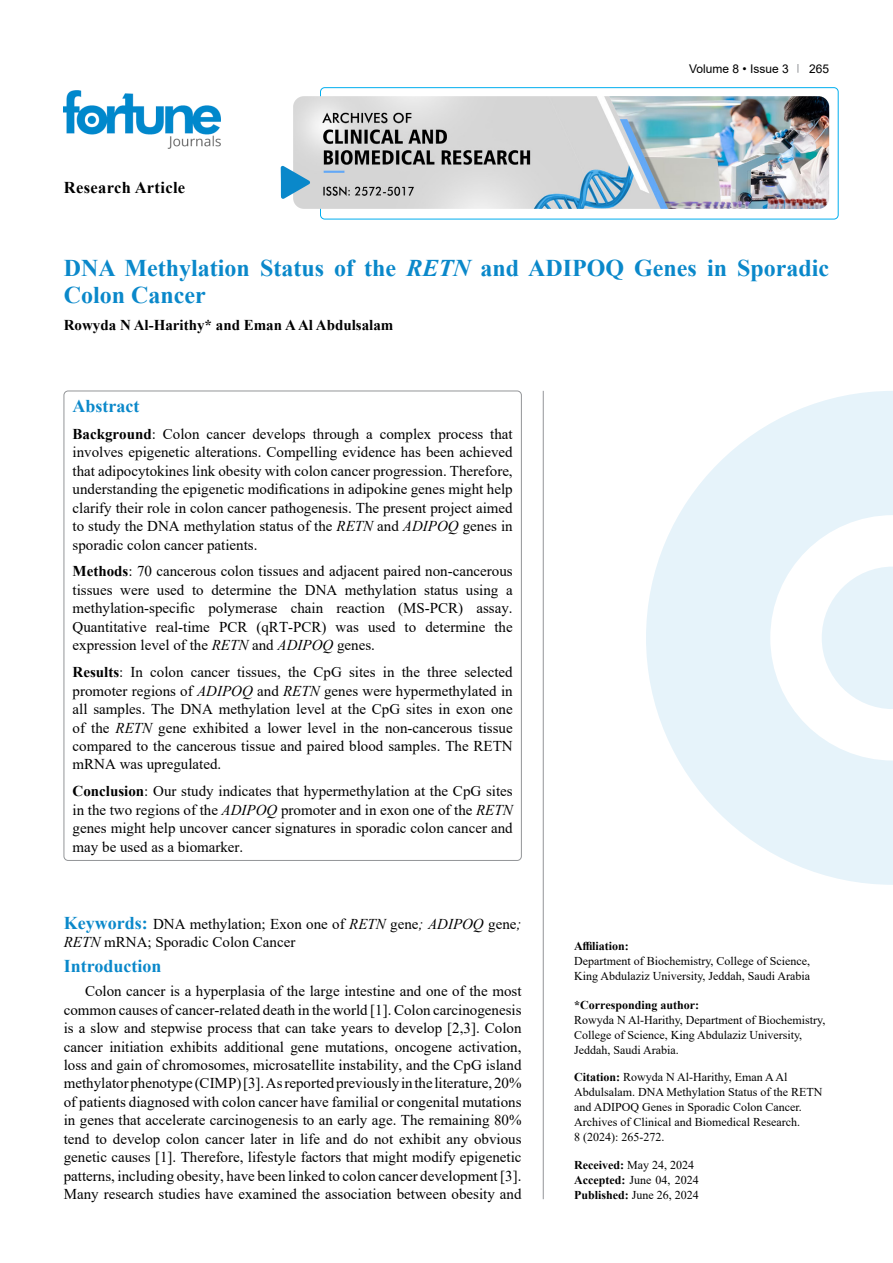
<style>
.page{position:relative;width:893px;height:1263px;background:#fff}
.page>*{position:absolute;margin:0;border:0;box-sizing:border-box;transform-origin:0 0}
.t1{font:700 24px/27px "Times New Roman";color:#0a88ca}
.t2{font:700 18px "Times New Roman";color:#0a88ca}
.t3{font:700 16.5px "Times New Roman";letter-spacing:.02em;color:#000}
.t4{font:15px/18.5px "Times New Roman";color:#000;text-align:justify}
.t5{font:700 15px "Times New Roman";color:#000}
.t6{font:12px/15px "Times New Roman";color:#000}
.t7{font:700 12px "Times New Roman";color:#000}
.t8{font:12px "Arial";color:#000}
.s1{font-style:italic}
.s2{font-weight:700}
.s3{font-weight:700;font-size:18px;color:#0a88ca}
</style>
<div class="page">
<div style="left:320px;top:87px;width:518px;height:132px;border:1px solid #00aeef;border-radius:4px"></div>
<img style="left:64px;top:90px;width:157px;height:59px">
<img style="left:293px;top:96px;width:536px;height:113px">
<svg style="left:281px;top:166px;width:29px;height:33px"></svg>
<hr style="left:543px;top:391px;width:1px;height:808px;background:#939598">
<svg style="left:646px;top:391px;width:247px;height:494px;fill:#e6f3fa"></svg>
<svg style="left:822px;top:566px;width:71px;height:143px"></svg>
<p class="t3" style="left:64px;top:175px;width:123px">Research Article</p>
<p class="t8" style="left:689px;top:60px;width:101px">Volume 8 • Issue 3</p>
<p class="t8" style="left:809px;top:60px;width:22px">265</p>
<h1 class="t1" style="left:64px;top:254px;width:767px">DNA Methylation Status of the <span class="s1">RETN</span> and ADIPOQ Genes in Sporadic<br>Colon Cancer</h1>
<p class="t5" style="left:64px;top:314px;width:331px">Rowyda N Al-Harithy* and Eman A Al Abdulsalam</p>
<p class="t2" style="left:73px;top:393px;width:68px">Abstract</p>
<p class="t4" style="left:73px;top:424px;width:442px"><span class="s2">Background</span>: Colon cancer develops through a complex process that involves epigenetic alterations. Compelling evidence has been achieved that adipocytokines link obesity with colon cancer progression. Therefore, understanding the epigenetic modifications in adipokine genes might help clarify their role in colon cancer pathogenesis. The present project aimed to study the DNA methylation status of the <span class="s1">RETN</span> and <span class="s1">ADIPOQ</span> genes in sporadic colon cancer patients.</p>
<p class="t4" style="left:73px;top:562px;width:442px"><span class="s2">Methods</span>: 70 cancerous colon tissues and adjacent paired non-cancerous tissues were used to determine the DNA methylation status using a methylation-specific polymerase chain reaction (MS-PCR) assay.<br>Quantitative real-time PCR (qRT-PCR) was used to determine the expression level of the <span class="s1">RETN</span> and <span class="s1">ADIPOQ</span> genes.</p>
<p class="t4" style="left:73px;top:662px;width:442px"><span class="s2">Results</span>: In colon cancer tissues, the CpG sites in the three selected promoter regions of <span class="s1">ADIPOQ</span> and <span class="s1">RETN</span> genes were hypermethylated in all samples. The DNA methylation level at the CpG sites in exon one of the <span class="s1">RETN</span> gene exhibited a lower level in the non-cancerous tissue compared to the cancerous tissue and paired blood samples. The RETN mRNA was upregulated.</p>
<p class="t4" style="left:73px;top:782px;width:442px"><span class="s2">Conclusion</span>: Our study indicates that hypermethylation at the CpG sites in the two regions of the <span class="s1">ADIPOQ</span> promoter and in exon one of the <span class="s1">RETN </span>genes might help uncover cancer signatures in sporadic colon cancer and may be used as a biomarker.</p>
<p class="t4" style="left:64px;top:914px;width:459px"><span class="s3">Keywords:</span> DNA methylation; Exon one of <span class="s1">RETN</span> gene<span class="s1">; ADIPOQ</span> gene<span class="s1">;<br>RETN</span> mRNA; Sporadic Colon Cancer</p>
<p class="t2" style="left:64px;top:953px;width:99px">Introduction</p>
<p class="t4" style="left:64px;top:981px;width:459px;text-indent:21px">Colon cancer is a hyperplasia of the large intestine and one of the most common causes of cancer-related death in the world [1]. Colon carcinogenesis is a slow and stepwise process that can take years to develop [2,3]. Colon cancer initiation exhibits additional gene mutations, oncogene activation, loss and gain of chromosomes, microsatellite instability, and the CpG island methylator phenotype (CIMP) [3]. As reported previously in the literature, 20% of patients diagnosed with colon cancer have familial or congenital mutations in genes that accelerate carcinogenesis to an early age. The remaining 80% tend to develop colon cancer later in life and do not exhibit any obvious genetic causes [1]. Therefore, lifestyle factors that might modify epigenetic patterns, including obesity, have been linked to colon cancer development [3].<br>Many research studies have examined the association between obesity and</p>
<p class="t7" style="left:574px;top:937px;width:56px">Affiliation:</p>
<p class="t6" style="left:574px;top:953px;width:238px">Department of Biochemistry, College of Science,<br>King Abdulaziz University, Jeddah, Saudi Arabia</p>
<p class="t7" style="left:574px;top:996px;width:127px">*Corresponding author:</p>
<p class="t6" style="left:574px;top:1012px;width:253px">Rowyda N Al-Harithy, Department of Biochemistry,<br>College of Science, King Abdulaziz University,<br>Jeddah, Saudi Arabia.</p>
<p class="t6" style="left:574px;top:1069px;width:250px"><span class="s2">Citation:</span> Rowyda N Al-Harithy, Eman A Al Abdulsalam. DNA Methylation Status of the RETN and ADIPOQ Genes in Sporadic Colon Cancer.<br>Archives of Clinical and Biomedical Research.<br>8 (2024): 265-272.</p>
<p class="t6" style="left:574px;top:1157px;width:126px"><span class="s2">Received:</span> May 24, 2024<br><span class="s2">Accepted:</span> June 04, 2024<br><span class="s2">Published:</span> June 26, 2024</p>
</div>
